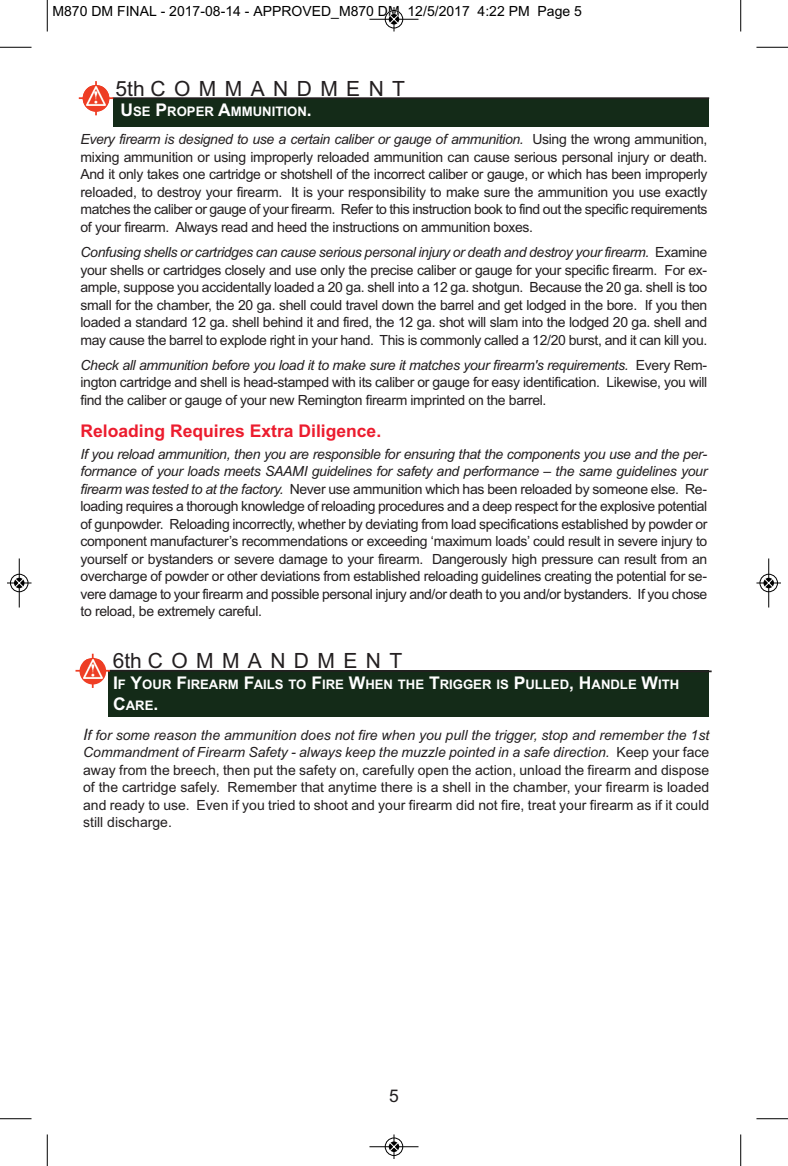
<style>
.page{position:relative;width:788px;height:1166px;background:#fff}
.page>*{position:absolute;margin:0;border:0;box-sizing:border-box;transform-origin:0 0}
.t1{font:21px "Arial";letter-spacing:.4em;color:#231f20}
.t2{font:700 17.5px "Arial";color:#ec1c2e}
.t3{font:17.5px "Arial";color:#231f20}
.t4{font:14px/17.5px "Arial";letter-spacing:-.025em;color:#231f20;text-align:justify}
.t5{font:14px "Arial";color:#000}
.t6{font:700 13.12px/21px "Arial";color:#fff}
.s1{font-size:17.5px}
.s2{font-style:italic}
.s3{font-style:italic;font-size:15.75px}
</style>
<div class="page">
<div style="left:114px;top:98px;width:595px;height:29px;background:#142b18"></div>
<hr style="left:112px;top:97px;width:597px;height:2px;background:#231f20">
<svg style="left:83px;top:85px;width:26px;height:27px"></svg>
<hr style="left:95px;top:81px;width:2px;height:34px;background:#ef3e25">
<hr style="left:79px;top:97px;width:34px;height:2px;background:#ef3e25">
<svg style="left:83px;top:85px;width:26px;height:27px"></svg>
<img style="left:86px;top:86px;width:19px;height:19px">
<div style="left:108px;top:670px;width:600px;height:47px;background:#142b18"></div>
<svg style="left:108px;top:669px;width:604px;height:4px"></svg>
<hr style="left:92px;top:653px;width:2px;height:35px;background:#ef3e25">
<hr style="left:75px;top:670px;width:35px;height:1px;background:#ef3e25">
<svg style="left:80px;top:658px;width:26px;height:26px"></svg>
<img style="left:83px;top:659px;width:19px;height:19px">
<hr style="left:47px;top:0;width:1px;height:32px;background:#000">
<hr style="left:0;top:47px;width:32px;height:1px;background:#000">
<hr style="left:740px;top:0;width:1px;height:32px;background:#000">
<hr style="left:756px;top:47px;width:32px;height:1px;background:#000">
<hr style="left:47px;top:1134px;width:1px;height:32px;background:#000">
<hr style="left:0;top:1118px;width:32px;height:1px;background:#000">
<hr style="left:740px;top:1134px;width:1px;height:32px;background:#000">
<hr style="left:756px;top:1118px;width:32px;height:1px;background:#000">
<div style="left:384px;top:10px;width:19px;height:19px;border:1px solid #fff;border-radius:50%"></div>
<hr style="left:369px;top:19px;width:49px;height:1px;background:#000">
<div style="left:385px;top:10px;width:18px;height:18px;border:1px solid #000;border-radius:50%"></div>
<svg style="left:389px;top:7px;width:9px;height:25px"></svg>
<div style="left:384px;top:1137px;width:19px;height:19px;border:1px solid #fff;border-radius:50%"></div>
<hr style="left:369px;top:1146px;width:49px;height:1px;background:#000">
<div style="left:385px;top:1137px;width:18px;height:18px;border:1px solid #000;border-radius:50%"></div>
<svg style="left:389px;top:1134px;width:9px;height:24px"></svg>
<div style="left:10px;top:573px;width:19px;height:19px;border:1px solid #fff;border-radius:50%"></div>
<hr style="left:19px;top:558px;width:1px;height:49px;background:#000">
<div style="left:10px;top:574px;width:18px;height:18px;border:1px solid #000;border-radius:50%"></div>
<svg style="left:7px;top:578px;width:25px;height:9px"></svg>
<div style="left:759px;top:573px;width:19px;height:19px;border:1px solid #fff;border-radius:50%"></div>
<hr style="left:768px;top:558px;width:1px;height:49px;background:#000">
<div style="left:759px;top:574px;width:18px;height:18px;border:1px solid #000;border-radius:50%"></div>
<svg style="left:756px;top:578px;width:24px;height:9px"></svg>
<p class="t5" style="left:52px;top:3px;width:531px">M870 DM FINAL - 2017-08-14 - APPROVED_M870 DM 12/5/2017 4:22 PM Page 5</p>
<h1 class="t1" style="left:115px;top:76px;width:291px">5thCOMMANDMENT</h1>
<p class="t6" style="left:120px;top:101px;width:193px"><span class="s1">U</span>SE <span class="s1">P</span>ROPER <span class="s1">A</span>MMUNITION<span class="s1">.</span></p>
<p class="t4" style="left:80px;top:131px;width:628px"><span class="s2">Every firearm is designed to use a certain caliber or gauge of ammunition.</span> Using the wrong ammunition, mixing ammunition or using improperly reloaded ammunition can cause serious personal injury or death.<br>And it only takes one cartridge or shotshell of the incorrect caliber or gauge, or which has been improperly reloaded, to destroy your firearm. It is your responsibility to make sure the ammunition you use exactly matches the caliber or gauge of your firearm. Refer to this instruction book to find out the specific requirements of your firearm. Always read and heed the instructions on ammunition boxes.</p>
<p class="t4" style="left:80px;top:243px;width:628px"><span class="s2">Confusing shells or cartridges can cause serious personal injury or death and destroy your firearm.</span> Examine your shells or cartridges closely and use only the precise caliber or gauge for your specific firearm. For ex&shy;ample, suppose you accidentally loaded a 20 ga. shell into a 12 ga. shotgun. Because the 20 ga. shell is too small for the chamber, the 20 ga. shell could travel down the barrel and get lodged in the bore. If you then loaded a standard 12 ga. shell behind it and fired, the 12 ga. shot will slam into the lodged 20 ga. shell and may cause the barrel to explode right in your hand. This is commonly called a 12/20 burst, and it can kill you.</p>
<p class="t4" style="left:80px;top:356px;width:628px"><span class="s2">Check all ammunition before you load it to make sure it matches your firearm's requirements.</span> Every Rem&shy;ington cartridge and shell is head-stamped with its caliber or gauge for easy identification. Likewise, you will find the caliber or gauge of your new Remington firearm imprinted on the barrel.</p>
<p class="t2" style="left:80px;top:421px;width:302px">Reloading Requires Extra Diligence.</p>
<p class="t4" style="left:80px;top:445px;width:628px"><span class="s2">If you reload ammunition, then you are responsible for ensuring that the components you use and the per&shy;formance of your loads meets SAAMI guidelines for safety and performance – the same guidelines your firearm was tested to at the factory.</span> Never use ammunition which has been reloaded by someone else. Re&shy;loading requires a thorough knowledge of reloading procedures and a deep respect for the explosive potential of gunpowder. Reloading incorrectly, whether by deviating from load specifications established by powder or component manufacturer’s recommendations or exceeding ‘maximum loads’ could result in severe injury to yourself or bystanders or severe damage to your firearm. Dangerously high pressure can result from an overcharge of powder or other deviations from established reloading guidelines creating the potential for se&shy;vere damage to your firearm and possible personal injury and/or death to you and/or bystanders. If you chose to reload, be extremely careful.</p>
<h1 class="t1" style="left:113px;top:649px;width:291px">6thCOMMANDMENT</h1>
<p class="t6" style="left:113px;top:673px;width:567px"><span class="s1">I</span>F <span class="s1">Y</span>OUR <span class="s1">F</span>IREARM <span class="s1">F</span>AILS TO <span class="s1">F</span>IRE <span class="s1">W</span>HEN THE <span class="s1">T</span>RIGGER IS <span class="s1">P</span>ULLED<span class="s1">, H</span>ANDLE <span class="s1">W</span>ITH<br><span class="s1">C</span>ARE<span class="s1">.</span></p>
<p class="t4" style="left:83px;top:726px;width:627px"><span class="s3">I</span><span class="s2">f for some reason the ammunition does not fire when you pull the trigger, stop and remember the 1st Commandment of Firearm Safety - always keep the muzzle pointed in a safe direction.</span> Keep your face away from the breech, then put the safety on, carefully open the action, unload the firearm and dispose of the cartridge safely. Remember that anytime there is a shell in the chamber, your firearm is loaded and ready to use. Even if you tried to shoot and your firearm did not fire, treat your firearm as if it could still discharge.</p>
<p class="t3" style="left:389px;top:1085px;width:11px">5</p>
</div>
